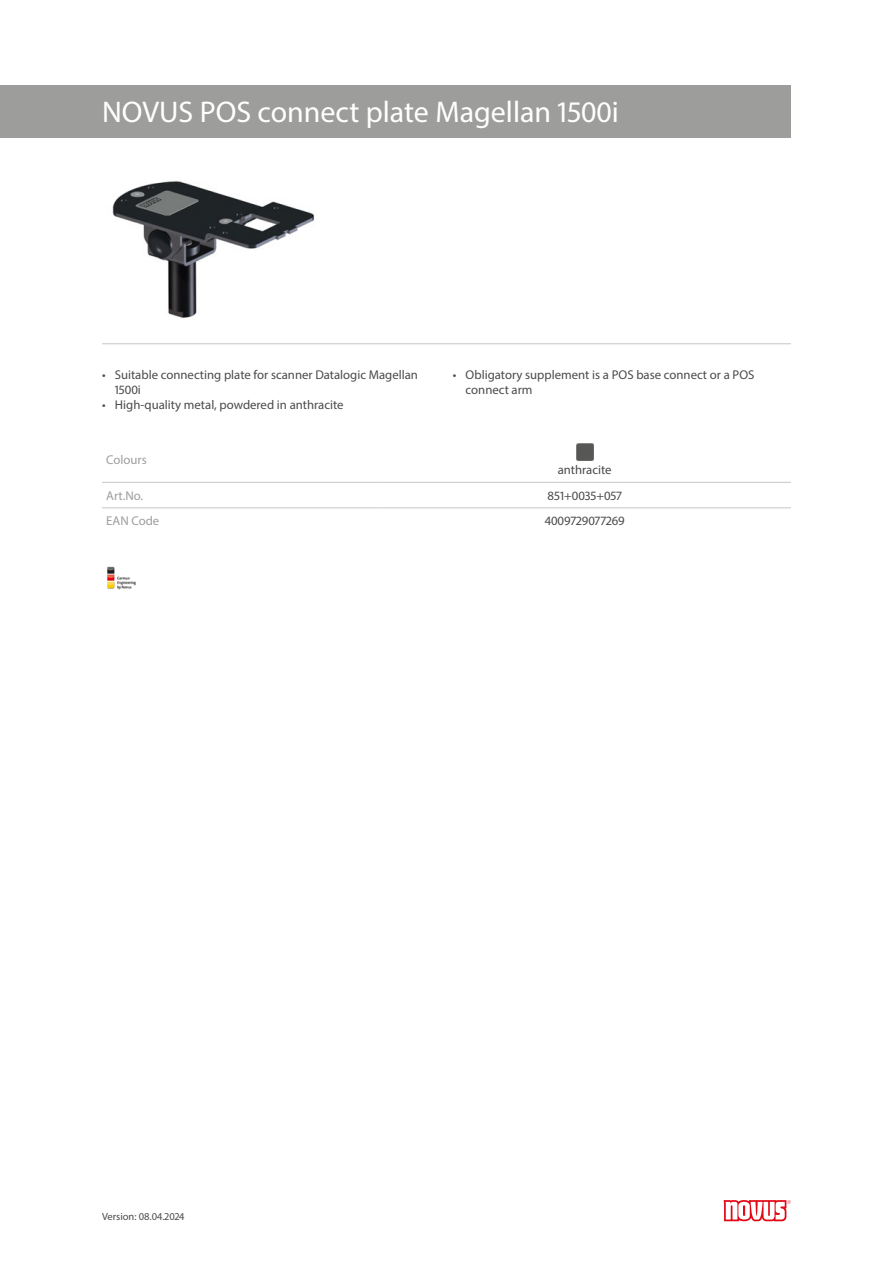
<style>
.page{position:relative;width:893px;height:1263px;background:#fff}
.page>*{position:absolute;margin:0;border:0;box-sizing:border-box;transform-origin:0 0}
.Produktname{font:30px "Myriad Pro";color:#fff}
.Produkttabelle_Zentr{font:12.75px/15.3px "Myriad Pro";color:#4a4a49}
.Produkttabelle_Links{font:12.75px "Myriad Pro";color:#9d9d9c}
.Farbildtext{font:12.75px "Myriad Pro";color:#4a4a49}
.t1{font:10.5px "Myriad Pro";color:#4a4a49}
</style>
<div class="page">
<img style="left:112px;top:181px;width:203px;height:138px">
<hr style="left:102px;top:343px;width:689px;height:1px;background:#c6c6c6">
<img style="left:107px;top:566px;width:29px;height:24px">
<svg style="left:724px;top:1200px;width:67px;height:21px"></svg>
<div style="left:0;top:85px;width:791px;height:53px;background:#9d9d9c"></div>
<hr style="left:102px;top:482px;width:276px;height:1px;background:#c6c6c6">
<hr style="left:378px;top:482px;width:413px;height:1px;background:#c6c6c6">
<hr style="left:102px;top:507px;width:276px;height:1px;background:#c6c6c6">
<hr style="left:378px;top:507px;width:413px;height:1px;background:#c6c6c6">
<img style="left:576px;top:444px;width:17px;height:17px">
<p class="Produktname" style="left:102px;top:94px;width:518px">NOVUS POS connect plate Magellan 1500i</p>
<p class="Produkttabelle_Zentr" style="left:115px;top:367px;width:305px;text-indent:-13px">• Suitable connecting plate for scanner Datalogic Magellan<br>1500i</p>
<p class="Produkttabelle_Zentr" style="left:102px;top:397px;width:243px">• High-quality metal, powdered in anthracite</p>
<p class="Produkttabelle_Links" style="left:106px;top:451px;width:42px">Colours</p>
<p class="Produkttabelle_Zentr" style="left:466px;top:367px;width:290px;text-indent:-13px">• Obligatory supplement is a POS base connect or a POS connect arm</p>
<p class="Farbildtext" style="left:558px;top:462px;width:55px">anthracite</p>
<p class="Produkttabelle_Links" style="left:106px;top:488px;width:38px">Art.No.</p>
<p class="Produkttabelle_Zentr" style="left:548px;top:488px;width:76px">851+0035+057</p>
<p class="Produkttabelle_Links" style="left:106px;top:513px;width:55px">EAN Code</p>
<p class="Produkttabelle_Zentr" style="left:545px;top:513px;width:81px">4009729077269</p>
<p class="t1" style="left:102px;top:1210px;width:84px">Version: 08.04.2024</p>
</div>
